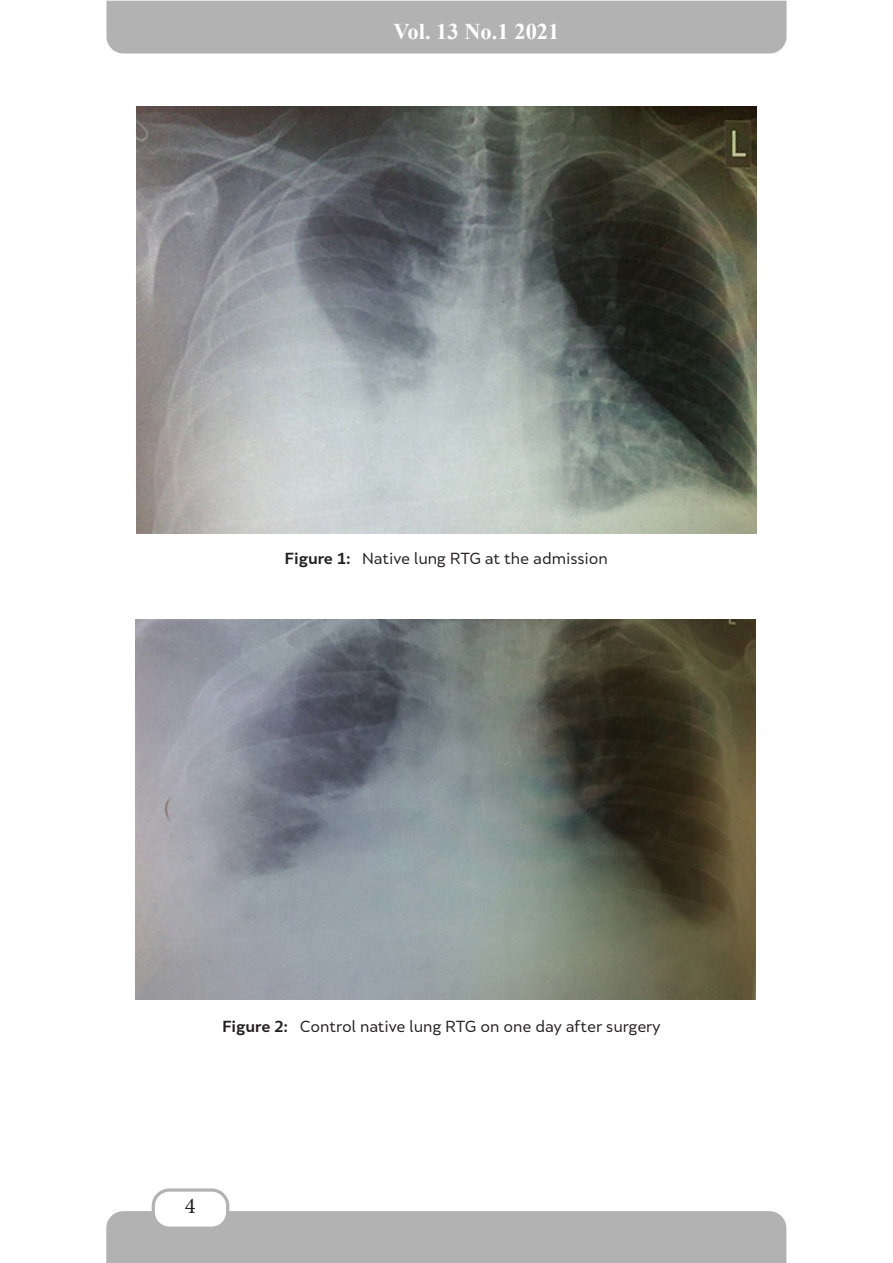
<style>
.page{position:relative;width:893px;height:1263px;background:#fff}
.page>*{position:absolute;margin:0;border:0;box-sizing:border-box;transform-origin:0 0}
.t1{font:700 22.5px "Times New Roman";color:#fff}
.t2{font:22.5px "Minion Pro";color:#231f20}
.t3{font:15px "Skola Sans";letter-spacing:-.01em;color:#231f20}
.s1{font-weight:700}
</style>
<div class="page">
<div style="left:106px;top:1px;width:680px;height:53px;background:#b2b2b2"></div>
<div style="left:106px;top:1211px;width:680px;height:52px;background:#b2b2b2"></div>
<div style="left:153px;top:1190px;width:75px;height:38px;background:#fff;border-radius:16px"></div>
<div style="left:152px;top:1188px;width:77px;height:42px;border:3px solid #b2b2b2;border-radius:16px"></div>
<img style="left:137px;top:106px;width:620px;height:427px">
<img style="left:135px;top:619px;width:620px;height:380px">
<p class="t1" style="left:393px;top:15px;width:168px">Vol. 13 No.1 2021</p>
<p class="t3" style="left:285px;top:549px;width:324px"><span class="s1">Figure 1:</span> Native lung RTG at the admission</p>
<p class="t3" style="left:222px;top:1017px;width:439px"><span class="s1">Figure 2:</span> Control native lung RTG on one day after surgery</p>
<h1 class="t2" style="left:185px;top:1190px;width:12px">4</h1>
</div>
